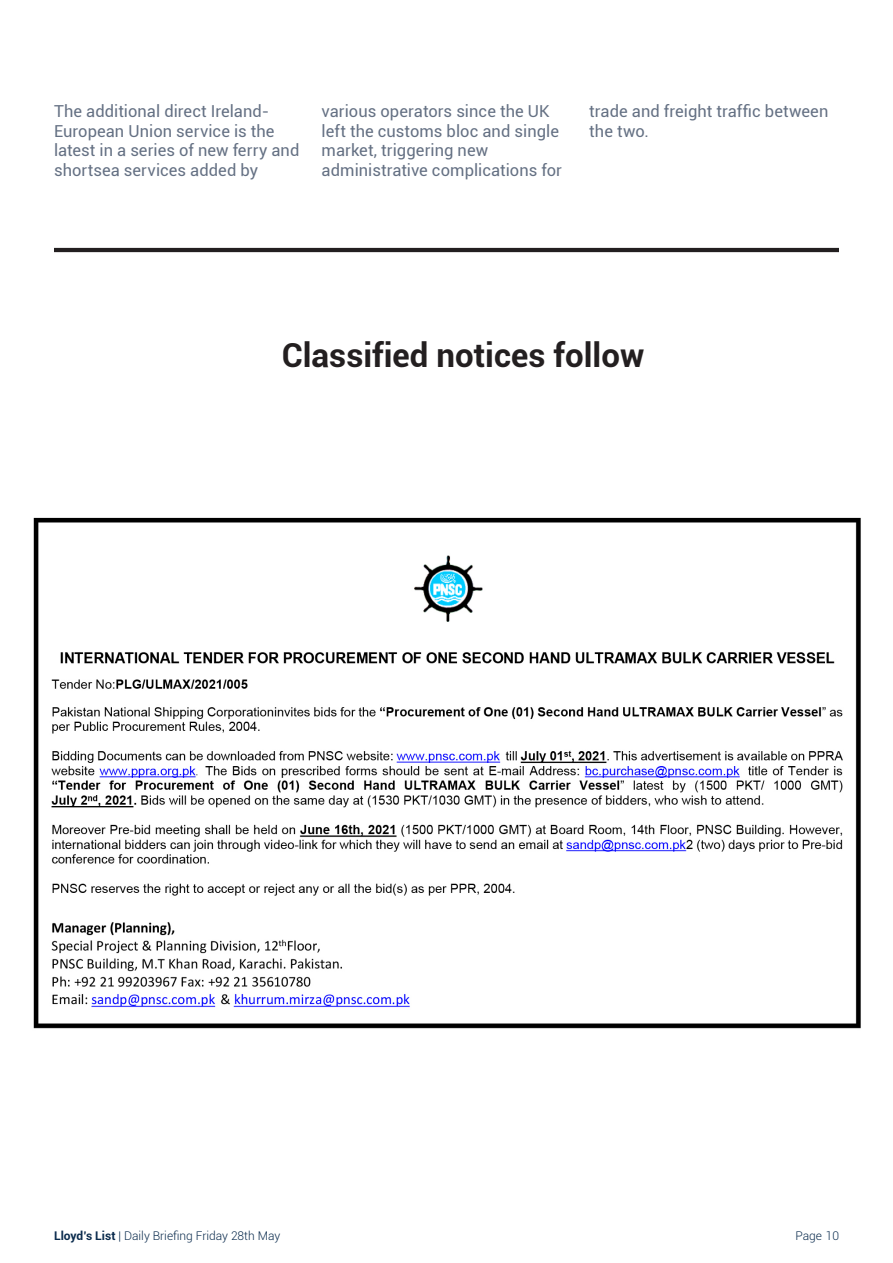
<style>
.page{position:relative;width:893px;height:1263px;background:#fff}
.page>*{position:absolute;margin:0;border:0;box-sizing:border-box;transform-origin:0 0}
.Headline_1{font:700 33px "Roboto";color:#231f20}
.News_in_brief_body_c{font:16.5px/19.5px "Roboto";letter-spacing:.005em;color:#647083}
.t1{font:300 12px "Roboto";color:#0a2b4d}
.s1{font-weight:700}
</style>
<div class="page">
<hr style="left:54px;top:248px;width:785px;height:4px;background:#231f20">
<img style="left:33px;top:517px;width:828px;height:512px">
<p class="News_in_brief_body_c" style="left:54px;top:101px;width:247px">The additional direct Ireland-<br>European Union service is the latest in a series of new ferry and shortsea services added by</p>
<p class="News_in_brief_body_c" style="left:322px;top:101px;width:242px">various operators since the UK left the customs bloc and single market, triggering new administrative complications for</p>
<p class="News_in_brief_body_c" style="left:589px;top:101px;width:241px">trade and freight traffic between the two.</p>
<p class="Headline_1" style="left:282px;top:332px;width:364px">Classified notices follow</p>
<p class="t1" style="left:54px;top:1228px;width:228px"><span class="s1">Lloyd’s List</span> | Daily Briefing Friday 28th May</p>
<p class="t1" style="left:795px;top:1228px;width:45px">Page 10</p>
</div>
